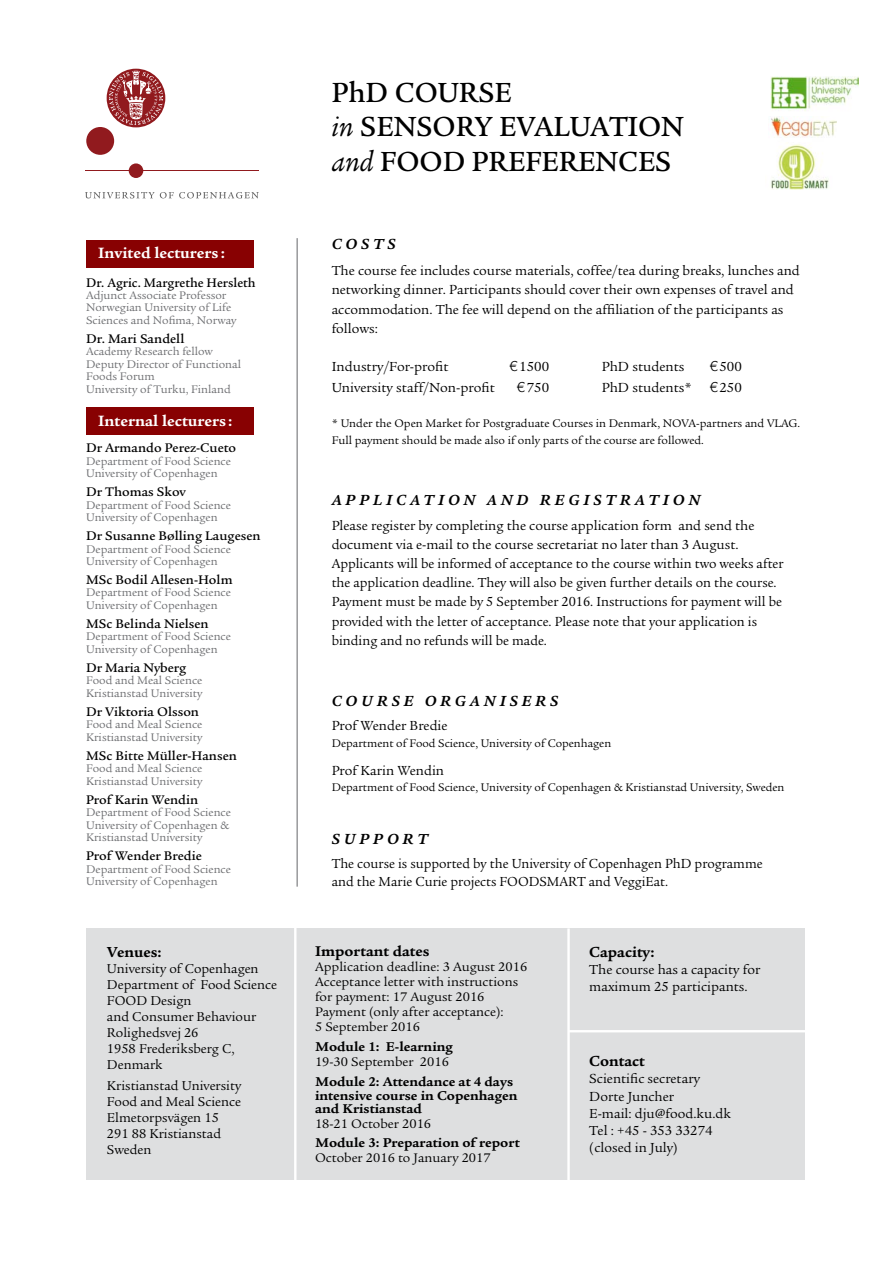
<style>
.page{position:relative;width:893px;height:1263px;background:#fff}
.page>*{position:absolute;margin:0;border:0;box-sizing:border-box;transform-origin:0 0}
.t1{font:500 30px/34.5px "Legacy Serif";color:#000}
.t2{font:700 16.2px "Legacy Serif";color:#fff}
.t3{font:italic 700 15.9px "Legacy Serif";letter-spacing:.24em;color:#000}
.t4{font:700 15.75px "Legacy Serif";color:#000}
.t5{font:700 15.3px "Legacy Serif";color:#000}
.t6{font:14.25px/19px "Legacy Serif";color:#000}
.t7{font:13.95px/16px "Legacy Serif";color:#000}
.t8{font:700 13.8px/13.5px "Legacy Serif";color:#000}
.t9{font:500 13.5px "Legacy Serif";color:#000}
.t10{font:13.5px/15px "Legacy Serif";color:#000}
.t11{font:12px/12.5px "Legacy Serif";color:#6d6e71}
.t12{font:12px/16.5px "Legacy Serif";color:#000}
.s1{font-weight:400;font-style:italic}
.s2{font-family:"Helvetica Neue LT Std";font-weight:300}
</style>
<div class="page">
<div style="left:86px;top:928px;width:719px;height:252px;background:#dedfe0"></div>
<hr style="left:567px;top:928px;width:3px;height:272px;background:#fff">
<hr style="left:294px;top:918px;width:2px;height:270px;background:#fff">
<hr style="left:568px;top:1030px;width:325px;height:2px;background:#fff">
<hr style="left:297px;top:238px;width:1px;height:649px;background:#6d6e71">
<img style="left:771px;top:76px;width:87px;height:41px">
<img style="left:770px;top:144px;width:59px;height:46px">
<img style="left:771px;top:117px;width:66px;height:21px">
<svg style="left:85px;top:192px;width:174px;height:6px"></svg>
<hr style="left:85px;top:170px;width:173px;height:1px;background:#911a1e">
<div style="left:107px;top:69px;width:58px;height:58px;background:#911a1e;border-radius:50%"></div>
<div style="left:86px;top:127px;width:28px;height:28px;background:#911a1e;border-radius:50%"></div>
<div style="left:129px;top:163px;width:14px;height:15px;background:#911a1e;border-radius:50%"></div>
<svg style="left:109px;top:70px;width:54px;height:55px"></svg>
<div style="left:86px;top:240px;width:168px;height:28px;background:#880102"></div>
<div style="left:86px;top:408px;width:168px;height:27px;background:#880102"></div>
<p class="t2" style="left:98px;top:244px;width:128px">Invited lecturers :</p>
<p class="t9" style="left:86px;top:275px;width:171px">Dr. Agric. Margrethe Hersleth</p>
<p class="t11" style="left:86px;top:289px;width:152px">Adjunct Associate Professor<br>Norwegian University of Life<br>Sciences and Nofima, Norway</p>
<p class="t9" style="left:86px;top:331px;width:100px">Dr. Mari Sandell</p>
<p class="t11" style="left:86px;top:346px;width:157px">Academy Research fellow<br>Deputy Director of Functional<br>Foods Forum<br>University of Turku, Finland</p>
<p class="t2" style="left:98px;top:411px;width:136px">Internal lecturers :</p>
<p class="t9" style="left:86px;top:440px;width:152px">Dr Armando Perez-Cueto</p>
<p class="t11" style="left:86px;top:455px;width:146px">Department of Food Science<br>University of Copenhagen</p>
<p class="t9" style="left:86px;top:484px;width:102px">Dr Thomas Skov</p>
<p class="t11" style="left:86px;top:499px;width:146px">Department of Food Science<br>University of Copenhagen</p>
<p class="t9" style="left:86px;top:528px;width:176px">Dr Susanne Bølling Laugesen</p>
<p class="t11" style="left:86px;top:543px;width:146px">Department of Food Science<br>University of Copenhagen</p>
<p class="t9" style="left:86px;top:572px;width:148px">MSc Bodil Allesen-Holm</p>
<p class="t11" style="left:86px;top:587px;width:146px">Department of Food Science<br>University of Copenhagen</p>
<p class="t9" style="left:86px;top:616px;width:124px">MSc Belinda Nielsen</p>
<p class="t11" style="left:86px;top:631px;width:146px">Department of Food Science<br>University of Copenhagen</p>
<p class="t9" style="left:86px;top:660px;width:102px">Dr Maria Nyberg</p>
<p class="t11" style="left:86px;top:674px;width:118px">Food and Meal Science<br>Kristianstad University</p>
<p class="t9" style="left:86px;top:704px;width:114px">Dr Viktoria Olsson</p>
<p class="t11" style="left:86px;top:718px;width:118px">Food and Meal Science<br>Kristianstad University</p>
<p class="t9" style="left:86px;top:748px;width:152px">MSc Bitte Müller-Hansen</p>
<p class="t11" style="left:86px;top:762px;width:118px">Food and Meal Science<br>Kristianstad University</p>
<p class="t9" style="left:86px;top:792px;width:114px">Prof Karin Wendin</p>
<p class="t11" style="left:86px;top:806px;width:146px">Department of Food Science<br>University of Copenhagen &amp;<br>Kristianstad University</p>
<p class="t9" style="left:86px;top:848px;width:117px">Prof Wender Bredie</p>
<p class="t11" style="left:86px;top:863px;width:146px">Department of Food Science<br>University of Copenhagen</p>
<p class="t4" style="left:107px;top:943px;width:56px">Venues:</p>
<p class="t7" style="left:107px;top:960px;width:172px">University of Copenhagen<br>Department of Food Science<br>FOOD Design<br>and Consumer Behaviour<br>Rolighedsvej 26<br>1958 Frederiksberg C,<br>Denmark</p>
<p class="t7" style="left:107px;top:1077px;width:136px">Kristianstad University<br>Food and Meal Science<br>Elmetorpsvägen 15<br>291 88 Kristianstad<br>Sweden</p>
<h1 class="t1" style="left:332px;top:75px;width:354px">PhD course<br><span class="s1">in</span> sensory evaluation <span class="s1">and</span> food preferences</h1>
<p class="t3" style="left:332px;top:235px;width:66px">COSTS</p>
<p class="t6" style="left:332px;top:260px;width:470px;line-height:19.5px">The course fee includes course materials, coffee/tea during breaks, lunches and networking dinner. Participants should cover their own expenses of travel and accommodation. The fee will depend on the affiliation of the participants as follows:</p>
<p class="t6" style="left:332px;top:357px;width:118px">Industry/For-profit</p>
<p class="t6" style="left:509px;top:357px;width:41px"><span class="s2">€</span>1500</p>
<p class="t6" style="left:602px;top:357px;width:84px">PhD students</p>
<p class="t6" style="left:710px;top:357px;width:34px"><span class="s2">€</span>500</p>
<p class="t6" style="left:332px;top:378px;width:165px">University staff/Non-profit</p>
<p class="t6" style="left:517px;top:378px;width:34px"><span class="s2">€</span>750</p>
<p class="t6" style="left:602px;top:378px;width:92px">PhD students*</p>
<p class="t6" style="left:710px;top:378px;width:34px"><span class="s2">€</span>250</p>
<p class="t12" style="left:332px;top:415px;width:470px">* Under the Open Market for Postgraduate Courses in Denmark, NOVA-partners and VLAG.<br>Full payment should be made also if only parts of the course are followed.</p>
<p class="t3" style="left:332px;top:491px;width:370px">APPLICATION AND REGISTRATION</p>
<p class="t6" style="left:332px;top:516px;width:453px">Please register by completing the course application form and send the document via e-mail to the course secretariat no later than 3 August.<br>Applicants will be informed of acceptance to the course within two weeks after the application deadline. They will also be given further details on the course.<br>Payment must be made by 5 September 2016. Instructions for payment will be provided with the letter of acceptance. Please note that your application is binding and no refunds will be made.</p>
<p class="t3" style="left:332px;top:692px;width:123px">COURSE ORGANIS</p>
<p class="t3" style="left:522px;top:692px;width:27px">ERS</p>
<p class="t6" style="left:332px;top:716px;width:117px">Prof Wender Bredie</p>
<p class="t12" style="left:332px;top:735px;width:281px">Department of Food Science, University of Copenhagen</p>
<p class="t6" style="left:332px;top:761px;width:114px">Prof Karin Wendin</p>
<p class="t12" style="left:332px;top:779px;width:454px">Department of Food Science, University of Copenhagen &amp; Kristianstad University, Sweden</p>
<p class="t3" style="left:332px;top:830px;width:14px">SUPP</p>
<p class="t3" style="left:387px;top:830px;width:30px">ORT</p>
<p class="t6" style="left:332px;top:855px;width:433px;line-height:18px">The course is supported by the University of Copenhagen PhD programme and the Marie Curie projects FOODSMART and VeggiEat.</p>
<p class="t5" style="left:315px;top:943px;width:116px">Important dates</p>
<p class="t10" style="left:315px;top:960px;width:214px">Application deadline: 3 August 2016<br>Acceptance letter with instructions for payment: 17 August 2016<br>Payment (only after acceptance):<br>5 September 2016</p>
<p class="t8" style="left:315px;top:1040px;width:139px">Module 1: E-learning</p>
<p class="t10" style="left:315px;top:1054px;width:135px">19-30 September 2016</p>
<p class="t8" style="left:315px;top:1075px;width:204px">Module 2: Attendance at 4 days intensive course in Copenhagen and Kristianstad</p>
<p class="t10" style="left:315px;top:1116px;width:118px">18-21 October 2016</p>
<p class="t8" style="left:315px;top:1135px;width:206px">Module 3: Preparation of report</p>
<p class="t10" style="left:315px;top:1150px;width:177px">October 2016 to January 2017</p>
<p class="t4" style="left:589px;top:943px;width:67px">Capacity:</p>
<p class="t6" style="left:589px;top:961px;width:173px;line-height:17.2px">The course has a capacity for maximum 25 participants.</p>
<p class="t4" style="left:589px;top:1052px;width:57px">Contact</p>
<p class="t6" style="left:589px;top:1070px;width:143px;line-height:17.2px">Scientific secretary<br>Dorte Juncher<br>E-mail: dju@food.ku.dk<br>Tel : +45 - 353 33274 (closed in July)</p>
</div>
